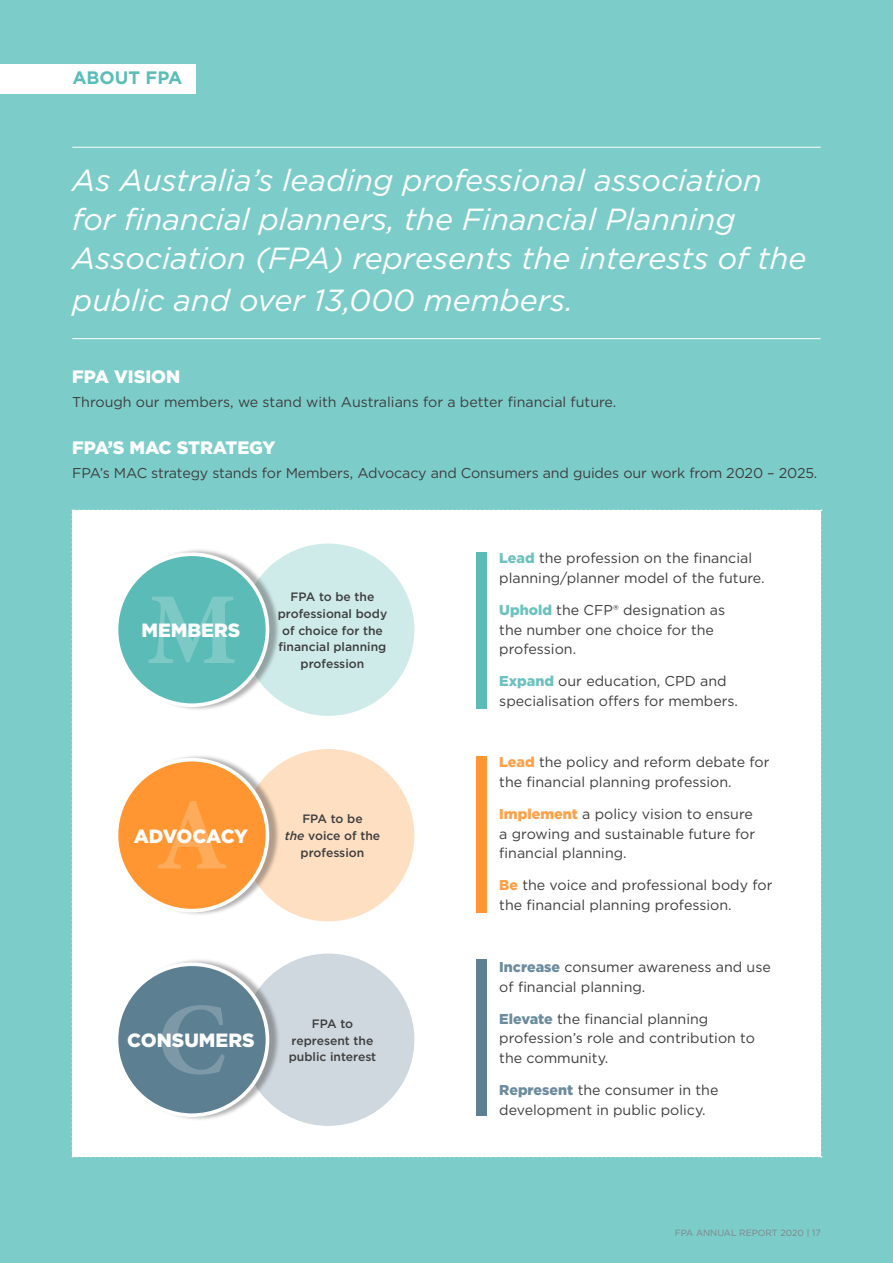
<style>
.page{position:relative;width:893px;height:1263px;background:#7ccdca}
.page>*{position:absolute;margin:0;border:0;box-sizing:border-box;transform-origin:0 0}
.t1{font:700 102.3px "Minion Pro";color:#fff}
.Standfirst_-_chapter{font:italic 30.45px/38.8px "Gotham";color:#fff}
.Body_Text_for_Review{font:900 19.2px "Gotham";color:#fff}
.Body_Text_for_Review-2{font:900 19.2px "Gotham";letter-spacing:-.02em;color:#fff}
.Subheading_CAPS_-_wh{font:900 18px "Gotham";color:#fff}
.t2{font:700 18px "Gotham";color:#5bbdb7}
.Body_Text_for_Review-3{font:14.25px/19.5px "Gotham";color:#3e3e3f}
.Body_Text_for_Review-4{font:500 12.15px/16.6px "Gotham";color:#3e3e3f;text-align:center}
.t3{font:9px "Gotham";color:#808285}
.s1{font-style:italic}
.s2{font-weight:900;color:#6bc2be}
.s3{font-weight:900;color:#ffa046}
.s4{font-weight:900;color:#6c8c9d}
</style>
<div class="page">
<div style="left:72px;top:509px;width:750px;height:648px;background:#fff"></div>
<hr style="left:72px;top:147px;width:749px;height:1px;background:#fff">
<hr style="left:72px;top:338px;width:749px;height:1px;background:#fff">
<div style="left:242px;top:543px;width:172px;height:173px;background:#ceebe9;border-radius:50%"></div>
<div style="left:118px;top:548px;width:163px;height:163px;background:#231f20;opacity:.35"></div>
<div style="left:117px;top:554px;width:150px;height:151px;background:#5bbbb7;border-radius:50%"></div>
<div style="left:115px;top:552px;width:154px;height:155px;border:4px solid #fff;border-radius:50%"></div>
<div style="left:242px;top:749px;width:172px;height:172px;background:#ffdfc2;border-radius:50%"></div>
<div style="left:118px;top:754px;width:163px;height:162px;background:#231f20;opacity:.35"></div>
<div style="left:117px;top:760px;width:150px;height:151px;background:#ff9632;border-radius:50%"></div>
<div style="left:115px;top:758px;width:154px;height:154px;border:4px solid #fff;border-radius:50%"></div>
<div style="left:242px;top:953px;width:172px;height:173px;background:#ced8de;border-radius:50%"></div>
<div style="left:118px;top:958px;width:163px;height:163px;background:#231f20;opacity:.35"></div>
<div style="left:117px;top:964px;width:150px;height:151px;background:#5c7f92;border-radius:50%"></div>
<div style="left:115px;top:962px;width:154px;height:155px;border:4px solid #fff;border-radius:50%"></div>
<div style="left:477px;top:552px;width:10px;height:156px;background:#5bbbb7"></div>
<div style="left:477px;top:756px;width:10px;height:156px;background:#ff9632"></div>
<div style="left:477px;top:960px;width:10px;height:156px;background:#5c7f92"></div>
<div style="left:0;top:64px;width:196px;height:30px;background:#fff"></div>
<hr style="left:0;top:725px;width:1px;height:367px;background:#fff">
<p class="t2" style="left:72px;top:66px;width:111px">ABOUT FPA</p>
<p class="Standfirst_-_chapter" style="left:72px;top:160px;width:736px">As Australia’s leading professional association for financial planners, the Financial Planning<br>Association (FPA) represents the interests of the</p>
<p class="Standfirst_-_chapter" style="left:72px;top:280px;width:502px">public and over 13,000 members.</p>
<p class="Subheading_CAPS_-_wh" style="left:72px;top:364px;width:110px">FPA VISION</p>
<p class="Body_Text_for_Review-3" style="left:72px;top:392px;width:546px">Through our members, we stand with Australians for a better financial future.</p>
<p class="Subheading_CAPS_-_wh" style="left:72px;top:435px;width:205px">FPA’S MAC STRATEGY</p>
<p class="Body_Text_for_Review-3" style="left:72px;top:463px;width:747px">FPA’s MAC strategy stands for Members, Advocacy and Consumers and guides our work from 2020 – 2025.</p>
<h1 class="t1" style="left:147px;top:558px;width:92px">M</h1>
<p class="Body_Text_for_Review-4" style="left:278px;top:589px;width:111px">FPA to be the professional body of choice for the financial planning profession</p>
<p class="Body_Text_for_Review" style="left:141px;top:617px;width:100px">MEMBERS</p>
<h1 class="t1" style="left:156px;top:764px;width:74px">A</h1>
<p class="Body_Text_for_Review-2" style="left:134px;top:823px;width:116px">ADVOCACY</p>
<p class="Body_Text_for_Review-4" style="left:285px;top:811px;width:97px">FPA to be<br><span class="s1">the</span> voice of the profession</p>
<h1 class="t1" style="left:157px;top:968px;width:71px">C</h1>
<p class="Body_Text_for_Review" style="left:127px;top:1027px;width:129px">CONSUMERS</p>
<p class="Body_Text_for_Review-4" style="left:289px;top:1015px;width:89px">FPA to represent the public interest</p>
<p class="Body_Text_for_Review-3" style="left:499px;top:548px;width:267px"><span class="s2">Lead</span> the profession on the financial planning/planner model of the future.</p>
<p class="Body_Text_for_Review-3" style="left:499px;top:600px;width:227px"><span class="s2">Uphold</span> the CFP® designation as the number one choice for the profession.</p>
<p class="Body_Text_for_Review-3" style="left:499px;top:671px;width:240px"><span class="s2">Expand</span> our education, CPD and specialisation offers for members.</p>
<p class="Body_Text_for_Review-3" style="left:499px;top:752px;width:272px"><span class="s3">Lead</span> the policy and reform debate for the financial planning profession.</p>
<p class="Body_Text_for_Review-3" style="left:499px;top:804px;width:257px"><span class="s3">Implement</span> a policy vision to ensure a growing and sustainable future for financial planning.</p>
<p class="Body_Text_for_Review-3" style="left:499px;top:875px;width:275px"><span class="s3">Be</span> the voice and professional body for the financial planning profession.</p>
<p class="Body_Text_for_Review-3" style="left:499px;top:957px;width:273px"><span class="s4">Increase</span> consumer awareness and use of financial planning.</p>
<p class="Body_Text_for_Review-3" style="left:499px;top:1009px;width:257px"><span class="s4">Elevate</span> the financial planning profession’s role and contribution to the community.</p>
<p class="Body_Text_for_Review-3" style="left:499px;top:1080px;width:221px"><span class="s4">Represent</span> the consumer in the development in public policy.</p>
<p class="t3" style="left:675px;top:1227px;width:147px">FPA ANNUAL REPORT 2020 | 17</p>
</div>
